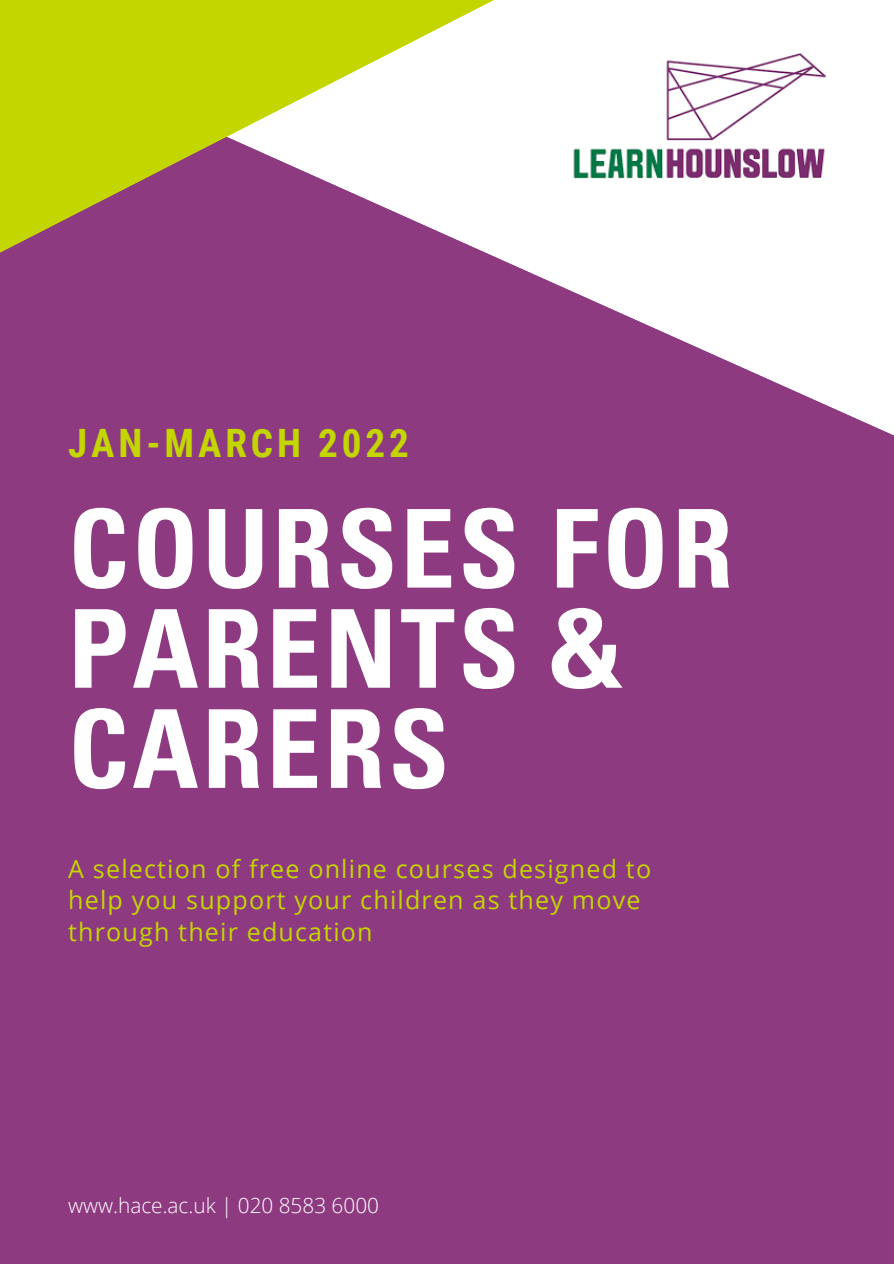
<style>
.page{position:relative;width:894px;height:1264px;background:#fff}
.page>*{position:absolute;margin:0;border:0;box-sizing:border-box;transform-origin:0 0}
.t1{font:700 condensed 108.75px/100.1px "Univers LT Std";letter-spacing:.035em;color:#fff}
.t2{font:700 39.15px "Roboto Condensed";letter-spacing:.1em;color:#c4d600}
.t3{font:25.05px/31.7px "Open Sans";letter-spacing:.045em;color:#c4d600}
.t4{font:300 20.7px "Open Sans";color:#fff}
</style>
<div class="page">
<div style="left:0;top:0;width:893px;height:1263px;background:#8e3a80"></div>
<svg style="left:630px;top:0;width:263px;height:435px;fill:#fff"></svg>
<svg style="left:0;top:0;width:688px;height:317px"></svg>
<img style="left:540px;top:29px;width:317px;height:175px">
<p class="t2" style="left:68px;top:420px;width:342px">JAN-MARCH 2022</p>
<p class="t1" style="left:68px;top:513px;width:666px">COURSES FOR<br>PARENTS &amp;<br>CARERS</p>
<p class="t3" style="left:68px;top:852px;width:584px">A selection of free online courses designed to help you support your children as they move through their education</p>
<p class="t4" style="left:68px;top:1190px;width:312px">www.hace.ac.uk | 020 8583 6000</p>
</div>
